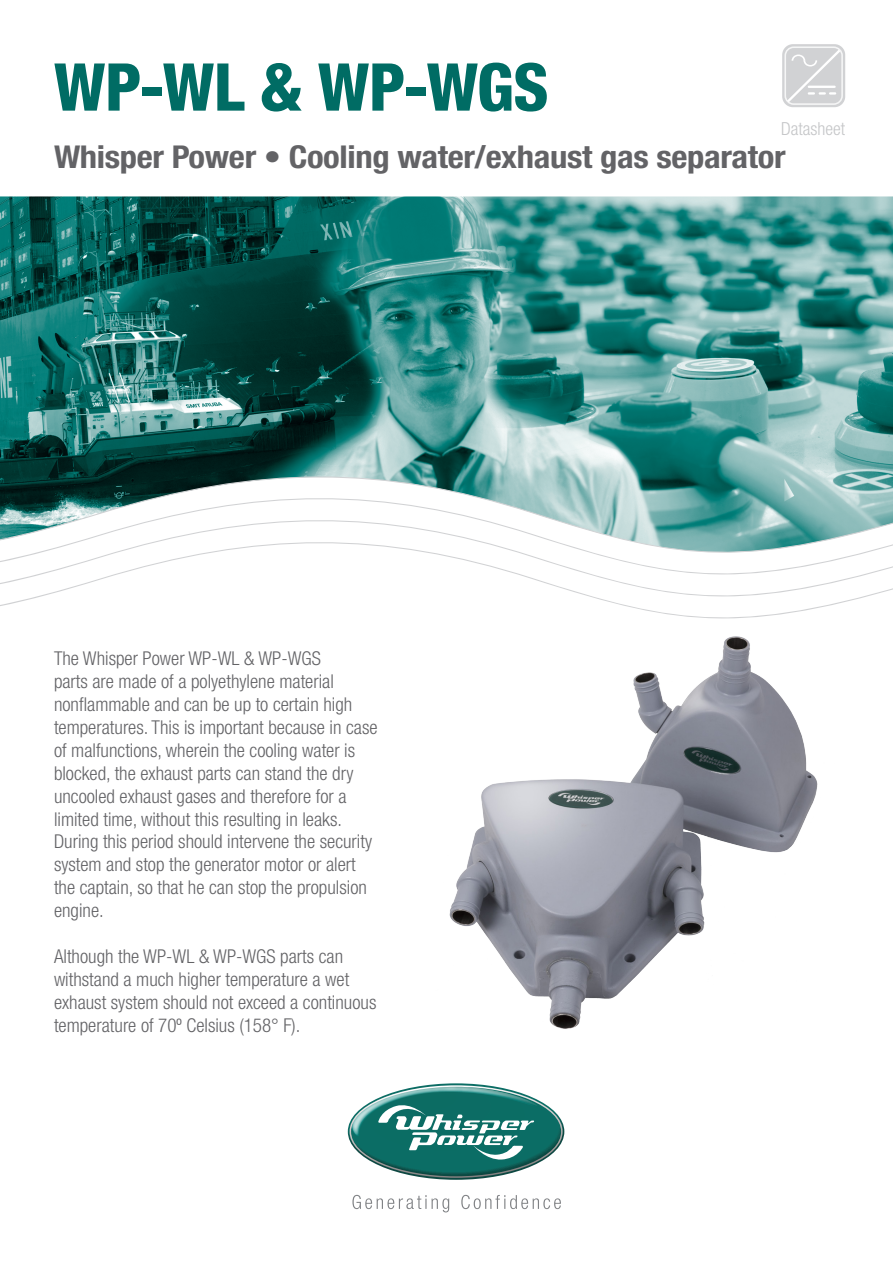
<style>
.page{position:relative;width:893px;height:1263px;background:#fff}
.page>*{position:absolute;margin:0;border:0;box-sizing:border-box;transform-origin:0 0}
.Hoofdkop_Klein_vet{font:800 condensed 66px "Helvetica Neue LT Pro";letter-spacing:-.005em;color:#006c64}
.t1{font:700 condensed 31.5px "Helvetica Neue LT Pro";letter-spacing:-.01em;color:#636366;scale:1.1 1}
.t2{font:300 condensed 19.05px/23px "Helvetica Neue";color:#636366}
.t3{font:300 condensed 18px "Helvetica Neue";color:#c5c6c8}
</style>
<div class="page">
<svg style="left:348px;top:1083px;width:216px;height:97px"></svg>
<svg style="left:352px;top:1195px;width:97px;height:17px"></svg>
<svg style="left:461px;top:1195px;width:100px;height:14px"></svg>
<img style="left:449px;top:638px;width:369px;height:391px">
<svg style="left:782px;top:44px;width:63px;height:63px;background:#d9dadb"></svg>
<img style="left:0;top:196px;width:893px;height:259px">
<svg style="left:0;top:456px;width:893px;height:22px;background:#51827f"></svg>
<svg style="left:0;top:478px;width:893px;height:22px"></svg>
<svg style="left:0;top:500px;width:893px;height:22px"></svg>
<svg style="left:0;top:522px;width:893px;height:116px"></svg>
<p class="Hoofdkop_Klein_vet" style="left:54px;top:46px;width:496px">WP-WL &amp; WP-WGS</p>
<p class="t1" style="left:54px;top:137px;width:667px">Whisper Power • Cooling water/exhaust gas separator</p>
<p class="t3" style="left:781px;top:118px;width:66px">Datasheet</p>
<p class="t2" style="left:54px;top:647px;width:325px">The Whisper Power WP-WL &amp; WP-WGS<br>parts are made of a polyethylene material nonflammable and can be up to certain high temperatures. This is important because in case of malfunctions, wherein the cooling water is blocked, the exhaust parts can stand the dry uncooled exhaust gases and therefore for a limited time, without this resulting in leaks.<br>During this period should intervene the security system and stop the generator motor or alert the captain, so that he can stop the propulsion engine.</p>
<p class="t2" style="left:54px;top:944px;width:324px">Although the WP-WL &amp; WP-WGS parts can withstand a much higher temperature a wet exhaust system should not exceed a continuous temperature of 70º Celsius (158° F).</p>
</div>
